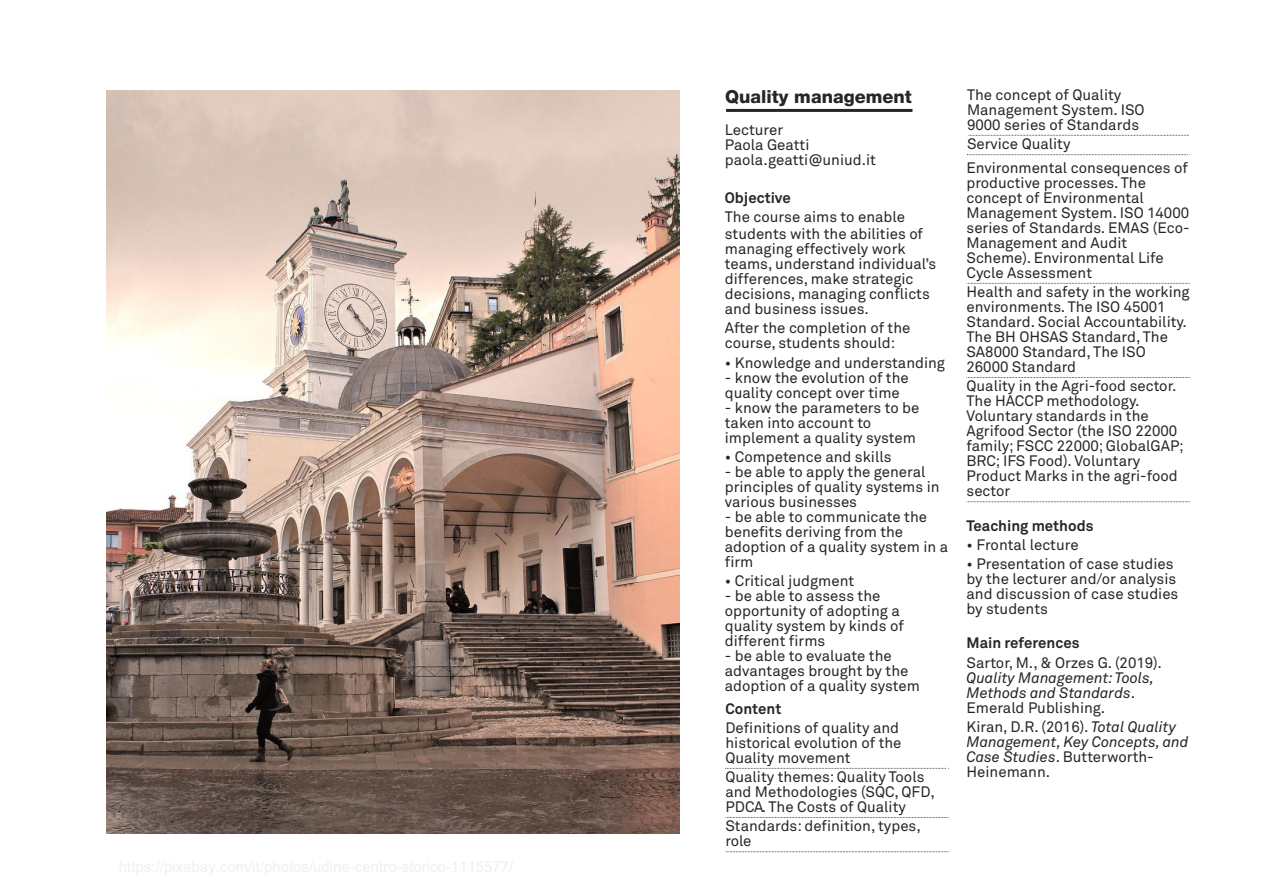
<style>
.page{position:relative;width:1276px;height:893px;background:#fff}
.page>*{position:absolute;margin:0;border:0;box-sizing:border-box;transform-origin:0 0}
.t1{font:800 18px "Helvetica Neue LT Std";color:#272526}
.t2{font:15px/15px "Akkurat";color:#272526}
.t3{font:italic 15px/15px "Akkurat";color:#272526}
.t4{font:700 15px "Akkurat";color:#272526}
.s1{font-style:normal}
</style>
<div class="page">
<hr style="left:726px;top:109px;width:186px;height:3px;background:#272526">
<svg style="left:968px;top:135px;width:221px;height:1px"></svg>
<svg style="left:725px;top:768px;width:224px;height:1px"></svg>
<svg style="left:725px;top:817px;width:224px;height:1px"></svg>
<svg style="left:725px;top:851px;width:224px;height:1px"></svg>
<svg style="left:966px;top:283px;width:224px;height:1px"></svg>
<svg style="left:966px;top:377px;width:224px;height:1px"></svg>
<svg style="left:966px;top:501px;width:224px;height:1px"></svg>
<img style="left:107px;top:91px;width:572px;height:743px">
<svg style="left:967px;top:154px;width:223px;height:1px"></svg>
<p class="t1" style="left:725px;top:90px;width:188px">Quality management</p>
<p class="t2" style="left:725px;top:122px;width:153px">Lecturer<br>Paola Geatti paola.geatti@uniud.it</p>
<p class="t4" style="left:725px;top:192px;width:68px">Objective</p>
<p class="t2" style="left:725px;top:209px;width:200px;line-height:16.6px">The course aims to enable students with the abilities of</p>
<p class="t2" style="left:725px;top:242px;width:213px">managing effectively work teams, understand individual’s differences, make strategic decisions, managing conflicts and business issues.</p>
<p class="t2" style="left:725px;top:321px;width:187px">After the completion of the course, students should:</p>
<p class="t2" style="left:725px;top:355px;width:222px">• Knowledge and understanding</p>
<p class="t2" style="left:725px;top:370px;width:185px">- know the evolution of the quality concept over time</p>
<p class="t2" style="left:725px;top:400px;width:196px">- know the parameters to be taken into account to implement a quality system</p>
<p class="t2" style="left:725px;top:449px;width:168px">• Competence and skills</p>
<p class="t2" style="left:725px;top:464px;width:216px">- be able to apply the general principles of quality systems in various businesses</p>
<p class="t2" style="left:725px;top:509px;width:225px">- be able to communicate the benefits deriving from the adoption of a quality system in a firm</p>
<p class="t2" style="left:725px;top:574px;width:131px">• Critical judgment</p>
<p class="t2" style="left:725px;top:589px;width:181px">- be able to assess the opportunity of adopting a quality system by kinds of different firms</p>
<p class="t2" style="left:725px;top:649px;width:197px">- be able to evaluate the advantages brought by the adoption of a quality system</p>
<p class="t4" style="left:725px;top:702px;width:57px">Content</p>
<p class="t2" style="left:725px;top:721px;width:178px">Definitions of quality and historical evolution of the<br>Quality movement</p>
<p class="t2" style="left:725px;top:770px;width:211px">Quality themes: Quality Tools and Methodologies (SQC, QFD,<br>PDCA. The Costs of Quality</p>
<p class="t2" style="left:725px;top:819px;width:197px">Standards: definition, types, role</p>
<p class="t2" style="left:967px;top:88px;width:179px">The concept of Quality<br>Management System. ISO<br>9000 series of Standards</p>
<p class="t2" style="left:967px;top:137px;width:105px">Service Quality</p>
<p class="t2" style="left:966px;top:161px;width:225px">Environmental consequences of productive processes. The concept of Environmental<br>Management System. ISO 14000 series of Standards. EMAS (Eco-<br>Management and Audit<br>Scheme). Environmental Life<br>Cycle Assessment</p>
<p class="t2" style="left:966px;top:285px;width:225px">Health and safety in the working environments. The ISO 45001<br>Standard. Social Accountability.<br>The BH OHSAS Standard, The<br>SA8000 Standard, The ISO<br>26000 Standard</p>
<p class="t2" style="left:966px;top:379px;width:219px">Quality in the Agri-food sector.<br>The HACCP methodology.<br>Voluntary standards in the<br>Agrifood Sector (the ISO 22000 family; FSCC 22000; GlobalGAP;<br>BRC; IFS Food). Voluntary<br>Product Marks in the agri-food sector</p>
<p class="t4" style="left:966px;top:519px;width:128px">Teaching methods</p>
<p class="t2" style="left:966px;top:538px;width:114px">• Frontal lecture</p>
<p class="t2" style="left:966px;top:557px;width:213px">• Presentation of case studies by the lecturer and/or analysis and discussion of case studies by students</p>
<p class="t4" style="left:966px;top:637px;width:115px">Main references</p>
<p class="t2" style="left:966px;top:655px;width:197px">Sartor, M., &amp; Orzes G. (2019).</p>
<p class="t3" style="left:966px;top:671px;width:189px">Quality Management: Tools,<br>Methods and Standards<span class="s1">.<br>Emerald Publishing.</span></p>
<p class="t3" style="left:966px;top:721px;width:224px"><span class="s1">Kiran, D.R. (2016).</span> Total Quality<br>Management, Key Concepts, and<br>Case Studies<span class="s1">. Butterworth-<br>Heinemann.</span></p>
</div>
